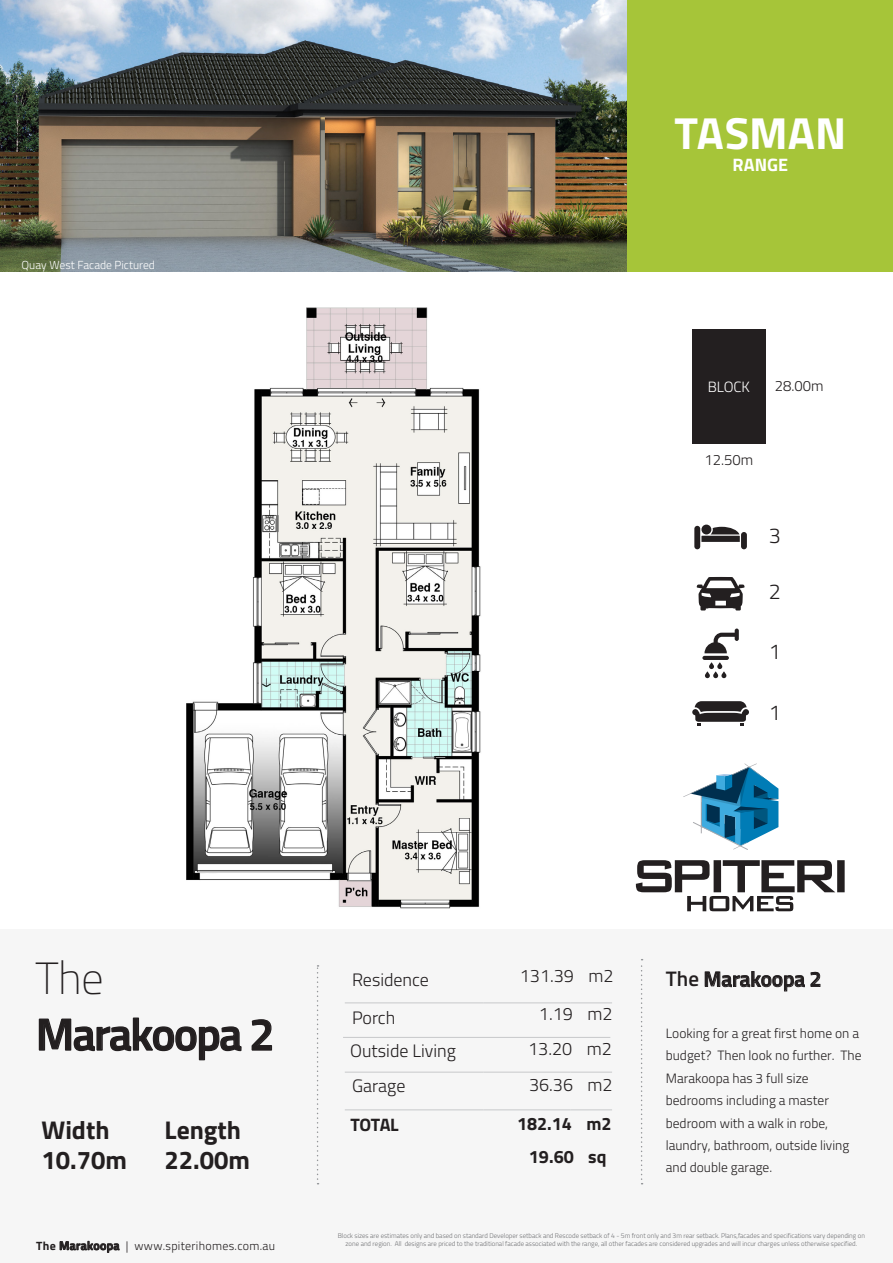
<style>
.page{position:relative;width:893px;height:1263px;background:#fff}
.page>*{position:absolute;margin:0;border:0;box-sizing:border-box;transform-origin:0 0}
.t1{font:600 45px/55.7px "Titillium Web";letter-spacing:-.03em;color:#231f20}
.t2{font:700 45px "Titillium Web";letter-spacing:.005em;color:#fff}
.t3{font:700 25.65px/30.8px "Titillium";color:#231f20}
.t4{font:300 21.45px "Titillium";color:#231f20}
.t5{font:600 21px "Titillium Web";color:#231f20}
.t6{font:300 18px/37.7px "Titillium";color:#231f20;text-align:right}
.t7{font:700 18px/39px "Titillium";color:#231f20;text-align:right}
.t8{font:300 18px/37.8px "Titillium";color:#231f20}
.t9{font:700 18px "Titillium Web";color:#fff}
.t10{font:300 14.85px "Titillium";color:#231f20}
.t11{font:300 14.85px "Titillium";color:#fff}
.t12{font:300 13.5px/22.4px "Titillium";color:#231f20}
.t13{font:300 12px "Titillium Web";letter-spacing:.025em;color:#231f20}
.t14{font:300 11.7px "Titillium";color:#fff}
.t15{font:300 6.75px/8.6px "Titillium";color:#6d6e71;text-align:center}
.s1{font-style:inherit}
.s2{font-family:"Titillium Text 22 L";font-weight:100}
.s3{font-family:"Titillium";font-weight:700}
.s4{font-weight:600}
.s5{font-family:"Titillium"}
.s6{font-weight:300}
.s7{font-family:"Titillium Web"}
</style>
<div class="page">
<img style="left:0;top:0;width:628px;height:272px">
<div style="left:0;top:929px;width:893px;height:334px;background:#f6f6f6"></div>
<svg style="left:317px;top:965px;width:2px;height:219px"></svg>
<svg style="left:641px;top:959px;width:2px;height:225px"></svg>
<hr style="left:345px;top:1003px;width:138px;height:1px;background:#c7c8ca">
<hr style="left:483px;top:1003px;width:87px;height:1px;background:#c7c8ca">
<hr style="left:570px;top:1003px;width:42px;height:1px;background:#c7c8ca">
<hr style="left:345px;top:1072px;width:138px;height:1px;background:#c7c8ca">
<hr style="left:483px;top:1072px;width:87px;height:1px;background:#c7c8ca">
<hr style="left:570px;top:1072px;width:42px;height:1px;background:#c7c8ca">
<hr style="left:345px;top:1109px;width:138px;height:1px;background:#c7c8ca">
<hr style="left:483px;top:1109px;width:87px;height:1px;background:#c7c8ca">
<hr style="left:570px;top:1109px;width:42px;height:1px;background:#c7c8ca">
<div style="left:692px;top:329px;width:73px;height:114px;background:#231f20"></div>
<div style="left:694px;top:526px;width:6px;height:23px;background:#231f20;border-radius:3px"></div>
<div style="left:741px;top:532px;width:6px;height:17px;background:#231f20;border-radius:3px"></div>
<div style="left:701px;top:525px;width:10px;height:9px;background:#231f20;border-radius:50%"></div>
<svg style="left:701px;top:527px;width:39px;height:15px"></svg>
<svg style="left:697px;top:577px;width:48px;height:33px"></svg>
<svg style="left:702px;top:628px;width:37px;height:50px"></svg>
<svg style="left:692px;top:701px;width:57px;height:25px"></svg>
<img style="left:186px;top:307px;width:295px;height:602px">
<hr style="left:343px;top:1037px;width:267px;height:1px;background:#c7c8ca">
<svg style="left:636px;top:860px;width:209px;height:51px"></svg>
<svg style="left:683px;top:763px;width:95px;height:87px"></svg>
<div style="left:628px;top:0;width:265px;height:281px;background:#a6c539"></div>
<div style="left:0;top:273px;width:893px;height:26px;background:#fff"></div>
<p class="t14" style="left:22px;top:258px;width:135px">Quay West <span class="s1">Facade</span> Pictured</p>
<h1 class="t2" style="left:674px;top:99px;width:173px">TASMAN</h1>
<h3 class="t9" style="left:732px;top:150px;width:57px">RANGE</h3>
<p class="t11" style="left:708px;top:381px;width:44px">BLOCK</p>
<p class="t10" style="left:775px;top:376px;width:50px">28.00m</p>
<p class="t10" style="left:704px;top:450px;width:50px">12.50m</p>
<p class="t4" style="left:769px;top:522px;width:14px">3</p>
<p class="t4" style="left:769px;top:578px;width:14px">2</p>
<p class="t4" style="left:769px;top:637px;width:14px">1</p>
<p class="t4" style="left:769px;top:698px;width:14px">1</p>
<p class="t1" style="left:36px;top:948px;width:240px"><span class="s2">The<br></span>Marakoopa 2</p>
<p class="t3" style="left:41px;top:1117px;width:87px">Width<br><span class="s1">10.70</span>m</p>
<p class="t3" style="left:165px;top:1117px;width:87px">Length<br><span class="s1">22.00</span>m</p>
<p class="t13" style="left:36px;top:1237px;width:240px"><span class="s3">The</span> <span class="s4">Marakoopa</span> <span class="s5">|</span> www.spiterihomes.com.au</p>
<p class="t8" style="left:352px;top:962px;width:78px">Residence<br>Porch</p>
<p class="t6" style="left:520px;top:959px;width:95px">131.39 m2<br>1.19 m2</p>
<p class="t6" style="left:350px;top:1034px;width:107px">Outside Living</p>
<p class="t6" style="left:528px;top:1032px;width:85px">13.20 m2</p>
<p class="t6" style="left:352px;top:1069px;width:55px">Garage</p>
<p class="t7" style="left:350px;top:1107px;width:50px">TOTAL</p>
<p class="t7" style="left:517px;top:1067px;width:97px"><span class="s6">36.36 m2<br></span>182.14 m2</p>
<p class="t7" style="left:529px;top:1139px;width:79px">19.60 sq</p>
<p class="t5" style="left:666px;top:963px;width:157px"><span class="s5">The</span> Marakoopa 2</p>
<p class="t12" style="left:666px;top:1023px;width:197px">Looking for a great first home on a budget? Then look no further. The<br><span class="s7">Marakoopa</span> has 3 full size bedrooms including a master bedroom with a walk in robe, laundry, bathroom, outside living and double garage.</p>
<p class="t15" style="left:338px;top:1231px;width:529px">Block sizes are estimates only and based on standard Developer setback and Rescode setback of 4 - 5m front only and 3m rear setback. Plans,facades and specifications vary depending on zone and region. All designs are priced to the traditional facade associated with the range, all other facades are considered upgrades and will incur charges unless otherwise specified.</p>
</div>
